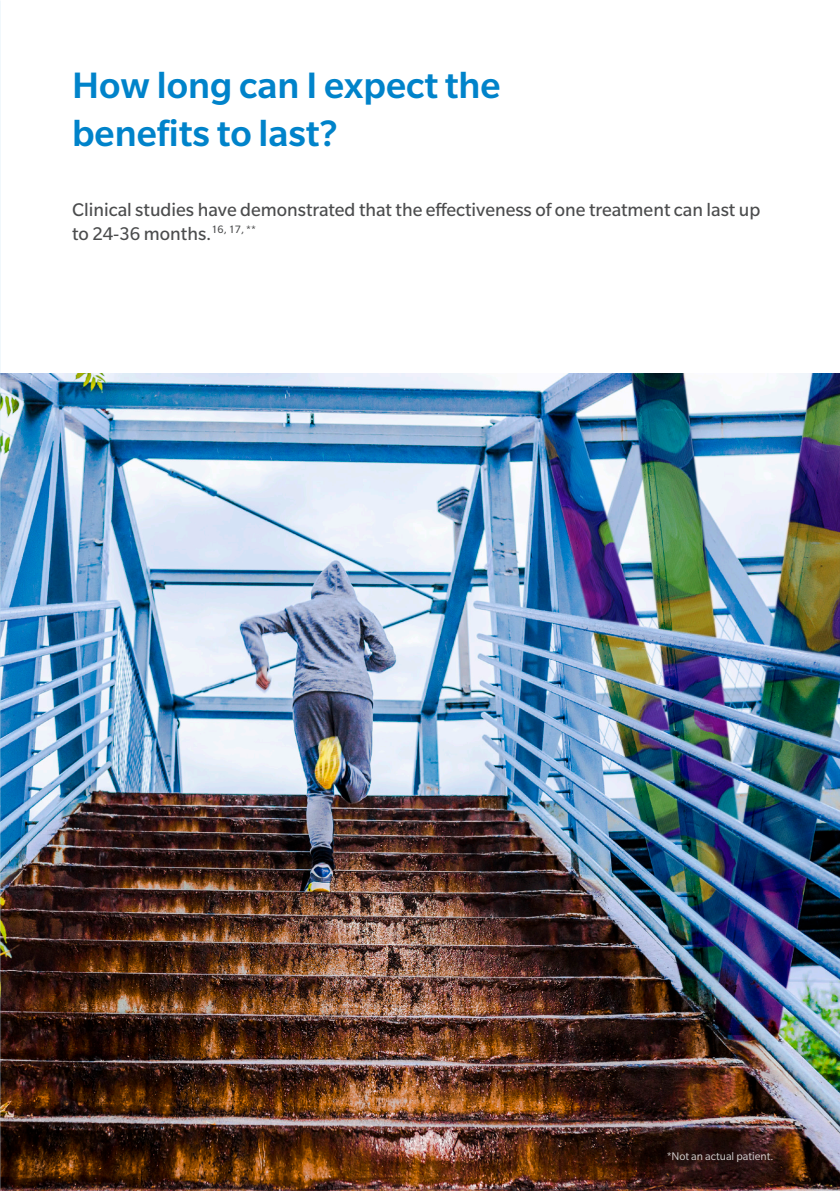
<style>
.page{position:relative;width:840px;height:1191px;background:#fff}
.page>*{position:absolute;margin:0;border:0;box-sizing:border-box;transform-origin:0 0}
.Kopje{font:500 40px "Slate Pro";color:#0083ca}
.Body{font:20px "Slate Pro";color:#4b4c4d}
.t1{font:12px "Slate Pro";color:#fff}
</style>
<div class="page">
<img style="left:0;top:373px;width:839px;height:818px">
<p class="Kopje" style="left:72px;top:64px;width:430px">How long can I expect the</p>
<p class="Kopje" style="left:72px;top:112px;width:267px">benefits to last?</p>
<p class="Body" style="left:72px;top:199px;width:689px">Clinical studies have demonstrated that the effectiveness of one treatment can last up</p>
<p class="Body" style="left:72px;top:223px;width:185px">to 24-36 months.<sup>16,</sup> <sup>17,</sup> <sup>**</sup></p>
<p class="t1" style="left:666px;top:1149px;width:109px">*Not an actual patient.</p>
</div>
